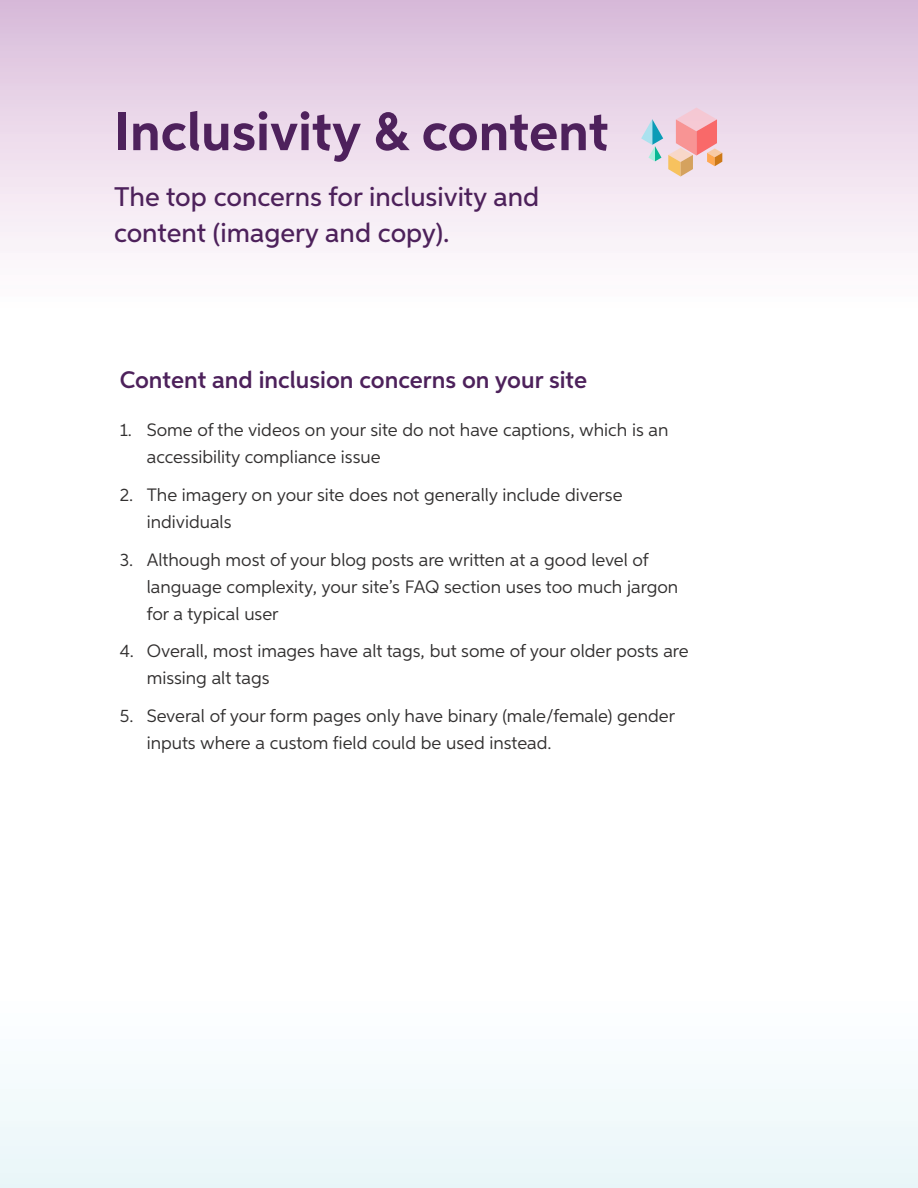
<style>
.page{position:relative;width:918px;height:1188px;background:#fff}
.page>*{position:absolute;margin:0;border:0;box-sizing:border-box;transform-origin:0 0}
.t1{font:700 54px "Aspira";color:#4e215c}
.t2{font:500 27px "Aspira";color:#4d215b}
.t3{font:600 24px "Aspira";color:#4d215b}
.t4{font:18px/27px "Aspira";color:#323030}
</style>
<div class="page">
<div style="left:0;top:0;width:918px;height:338px;background:linear-gradient(to bottom,#dabddb,#fff)"></div>
<svg style="left:641px;top:108px;width:81px;height:69px;background:#e6c4c5"></svg>
<div style="left:0;top:934px;width:918px;height:254px;background:#f7fcfd"></div>
<p class="t1" style="left:114px;top:98px;width:496px">Inclusivity &amp; content</p>
<p class="t2" style="left:114px;top:181px;width:427px">The top concerns for inclusivity and</p>
<p class="t2" style="left:114px;top:217px;width:337px">content (imagery and copy).</p>
<p class="t3" style="left:120px;top:365px;width:469px">Content and inclusion concerns on your site</p>
<p class="t4" style="left:147px;top:416px;width:523px;text-indent:-27px">1. Some of the videos on your site do not have captions, which is an accessibility compliance issue</p>
<p class="t4" style="left:147px;top:481px;width:477px;text-indent:-27px">2. The imagery on your site does not generally include diverse individuals</p>
<p class="t4" style="left:147px;top:546px;width:533px;text-indent:-27px">3. Although most of your blog posts are written at a good level of language complexity, your site’s FAQ section uses too much jargon for a typical user</p>
<p class="t4" style="left:147px;top:637px;width:543px;text-indent:-27px">4. Overall, most images have alt tags, but some of your older posts are missing alt tags</p>
<p class="t4" style="left:147px;top:702px;width:530px;text-indent:-27px">5. Several of your form pages only have binary (male/female) gender inputs where a custom field could be used instead.</p>
</div>
